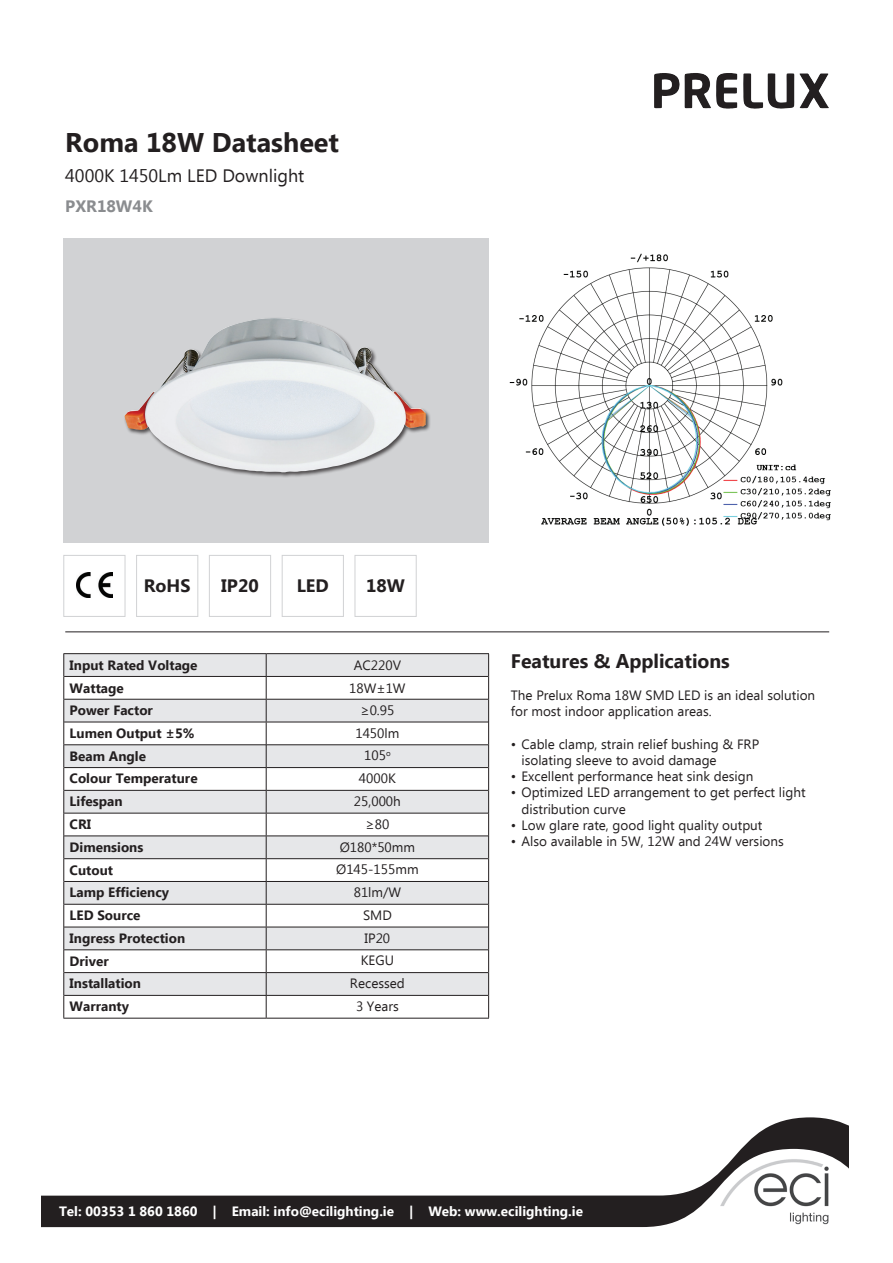
<style>
.page{position:relative;width:893px;height:1263px;background:#fff}
.page>*{position:absolute;margin:0;border:0;box-sizing:border-box;transform-origin:0 0}
.t1{font:700 27px "Ebrima";color:#231f20}
.t2{font:700 19.5px "Ebrima";color:#231f20}
.t3{font:18px "Ebrima";color:#231f20}
.t4{font:700 18px "Ebrima";color:#231f20}
.t5{font:700 16.5px "Ebrima";color:#8a8c8f}
.t6{font:13.5px/16.2px "Ebrima";color:#231f20}
.t7{font:700 13.5px "Ebrima";color:#231f20}
.t8{font:700 13.5px "Ebrima";color:#fff}
</style>
<div class="page">
<img style="left:654px;top:73px;width:141px;height:36px">
<hr style="left:65px;top:631px;width:764px;height:1px;background:#231f20">
<div style="left:63px;top:555px;width:62px;height:62px;border:1px solid #d1d2d4"></div>
<div style="left:136px;top:555px;width:62px;height:62px;border:1px solid #d1d2d4"></div>
<div style="left:209px;top:555px;width:62px;height:62px;border:1px solid #d1d2d4"></div>
<div style="left:282px;top:555px;width:62px;height:62px;border:1px solid #d1d2d4"></div>
<div style="left:355px;top:555px;width:62px;height:62px;border:1px solid #d1d2d4"></div>
<img style="left:76px;top:573px;width:36px;height:25px">
<svg style="left:741px;top:1117px;width:108px;height:32px;fill:#231f20"></svg>
<svg style="left:41px;top:1149px;width:808px;height:79px"></svg>
<div style="left:55px;top:1201px;width:532px;height:22px;background:#231f20"></div>
<img style="left:719px;top:1158px;width:112px;height:68px">
<hr style="left:63px;top:653px;width:203px;height:1px;background:#231f20">
<hr style="left:266px;top:653px;width:223px;height:1px;background:#231f20">
<svg style="left:63px;top:654px;width:426px;height:364px"></svg>
<hr style="left:63px;top:1018px;width:203px;height:1px;background:#231f20">
<hr style="left:266px;top:1018px;width:223px;height:1px;background:#231f20">
<hr style="left:64px;top:699px;width:202px;height:1px;background:#231f20">
<hr style="left:266px;top:699px;width:222px;height:1px;background:#231f20">
<hr style="left:64px;top:722px;width:202px;height:1px;background:#231f20">
<hr style="left:266px;top:722px;width:222px;height:1px;background:#231f20">
<hr style="left:64px;top:767px;width:202px;height:1px;background:#231f20">
<hr style="left:266px;top:767px;width:222px;height:1px;background:#231f20">
<hr style="left:64px;top:790px;width:202px;height:1px;background:#231f20">
<hr style="left:266px;top:790px;width:222px;height:1px;background:#231f20">
<hr style="left:64px;top:813px;width:202px;height:1px;background:#231f20">
<hr style="left:266px;top:813px;width:222px;height:1px;background:#231f20">
<hr style="left:64px;top:835px;width:202px;height:1px;background:#231f20">
<hr style="left:266px;top:835px;width:222px;height:1px;background:#231f20">
<hr style="left:64px;top:858px;width:202px;height:1px;background:#231f20">
<hr style="left:266px;top:858px;width:222px;height:1px;background:#231f20">
<hr style="left:64px;top:881px;width:202px;height:1px;background:#231f20">
<hr style="left:266px;top:881px;width:222px;height:1px;background:#231f20">
<hr style="left:64px;top:904px;width:202px;height:1px;background:#231f20">
<hr style="left:266px;top:904px;width:222px;height:1px;background:#231f20">
<hr style="left:64px;top:927px;width:202px;height:1px;background:#231f20">
<hr style="left:266px;top:927px;width:222px;height:1px;background:#231f20">
<hr style="left:64px;top:949px;width:202px;height:1px;background:#231f20">
<hr style="left:266px;top:949px;width:222px;height:1px;background:#231f20">
<hr style="left:64px;top:972px;width:202px;height:1px;background:#231f20">
<hr style="left:266px;top:972px;width:222px;height:1px;background:#231f20">
<hr style="left:64px;top:995px;width:202px;height:1px;background:#231f20">
<hr style="left:266px;top:995px;width:222px;height:1px;background:#231f20">
<div style="left:64px;top:238px;width:425px;height:305px;background:#d1d2d4"></div>
<img style="left:509px;top:253px;width:322px;height:273px">
<div style="left:123px;top:317px;width:309px;height:161px;background:#231f20;opacity:.75"></div>
<img style="left:125px;top:318px;width:301px;height:154px">
<h1 class="t1" style="left:65px;top:123px;width:275px">Roma 18W Datasheet</h1>
<h3 class="t3" style="left:65px;top:163px;width:241px">4000K 1450Lm LED Downlight</h3>
<p class="t5" style="left:65px;top:194px;width:89px">PXR18W4K</p>
<h3 class="t4" style="left:144px;top:572px;width:48px">RoHS</h3>
<h3 class="t4" style="left:221px;top:572px;width:39px">IP20</h3>
<h3 class="t4" style="left:297px;top:572px;width:34px">LED</h3>
<h3 class="t4" style="left:366px;top:572px;width:40px">18W</h3>
<p class="t7" style="left:70px;top:655px;width:129px">Input Rated Voltage</p>
<p class="t6" style="left:354px;top:658px;width:49px">AC220V</p>
<p class="t7" style="left:70px;top:678px;width:56px">Wattage</p>
<p class="t6" style="left:349px;top:681px;width:58px">18W±1W</p>
<p class="t7" style="left:70px;top:700px;width:85px">Power Factor</p>
<p class="t6" style="left:360px;top:703px;width:36px">≥0.95</p>
<p class="t7" style="left:70px;top:723px;width:126px">Lumen Output ±5%</p>
<p class="t6" style="left:355px;top:726px;width:45px">1450lm</p>
<p class="t7" style="left:70px;top:746px;width:78px">Beam Angle</p>
<p class="t6" style="left:364px;top:748px;width:28px">105<sup>o</sup></p>
<p class="t7" style="left:70px;top:769px;width:130px">Colour Temperature</p>
<p class="t6" style="left:359px;top:771px;width:38px">4000K</p>
<p class="t7" style="left:70px;top:791px;width:54px">Lifespan</p>
<p class="t6" style="left:354px;top:794px;width:48px">25,000h</p>
<p class="t7" style="left:70px;top:814px;width:23px">CRI</p>
<p class="t6" style="left:365px;top:817px;width:25px">≥80</p>
<p class="t7" style="left:70px;top:837px;width:75px">Dimensions</p>
<p class="t6" style="left:340px;top:839px;width:77px">Ø180*50mm</p>
<p class="t7" style="left:70px;top:860px;width:45px">Cutout</p>
<p class="t6" style="left:336px;top:862px;width:84px">Ø145-155mm</p>
<p class="t7" style="left:70px;top:882px;width:101px">Lamp Efficiency</p>
<p class="t6" style="left:354px;top:885px;width:49px">81lm/W</p>
<p class="t7" style="left:70px;top:905px;width:72px">LED Source</p>
<p class="t6" style="left:363px;top:908px;width:30px">SMD</p>
<p class="t7" style="left:70px;top:928px;width:117px">Ingress Protection</p>
<p class="t6" style="left:365px;top:931px;width:27px">IP20</p>
<p class="t7" style="left:70px;top:951px;width:41px">Driver</p>
<p class="t6" style="left:361px;top:953px;width:35px">KEGU</p>
<p class="t7" style="left:70px;top:973px;width:73px">Installation</p>
<p class="t6" style="left:350px;top:976px;width:56px">Recessed</p>
<p class="t7" style="left:70px;top:996px;width:61px">Warranty</p>
<p class="t6" style="left:356px;top:999px;width:44px">3 Years</p>
<h2 class="t2" style="left:511px;top:646px;width:221px">Features &amp; Applications</h2>
<p class="t6" style="left:511px;top:688px;width:306px">The Prelux Roma 18W SMD LED is an ideal solution for most indoor application areas.</p>
<p class="t6" style="left:521px;top:737px;width:239px;text-indent:-11px">• Cable clamp, strain relief bushing &amp; FRP isolating sleeve to avoid damage</p>
<p class="t6" style="left:511px;top:769px;width:244px">• Excellent performance heat sink design</p>
<p class="t6" style="left:521px;top:785px;width:286px;text-indent:-11px">• Optimized LED arrangement to get perfect light distribution curve</p>
<p class="t6" style="left:511px;top:818px;width:253px">• Low glare rate, good light quality output</p>
<p class="t6" style="left:511px;top:834px;width:275px">• Also available in 5W, 12W and 24W versions</p>
<p class="t8" style="left:59px;top:1201px;width:526px">Tel: 00353 1 860 1860 | Email: info@ecilighting.ie | Web: www.ecilighting.ie</p>
</div>
